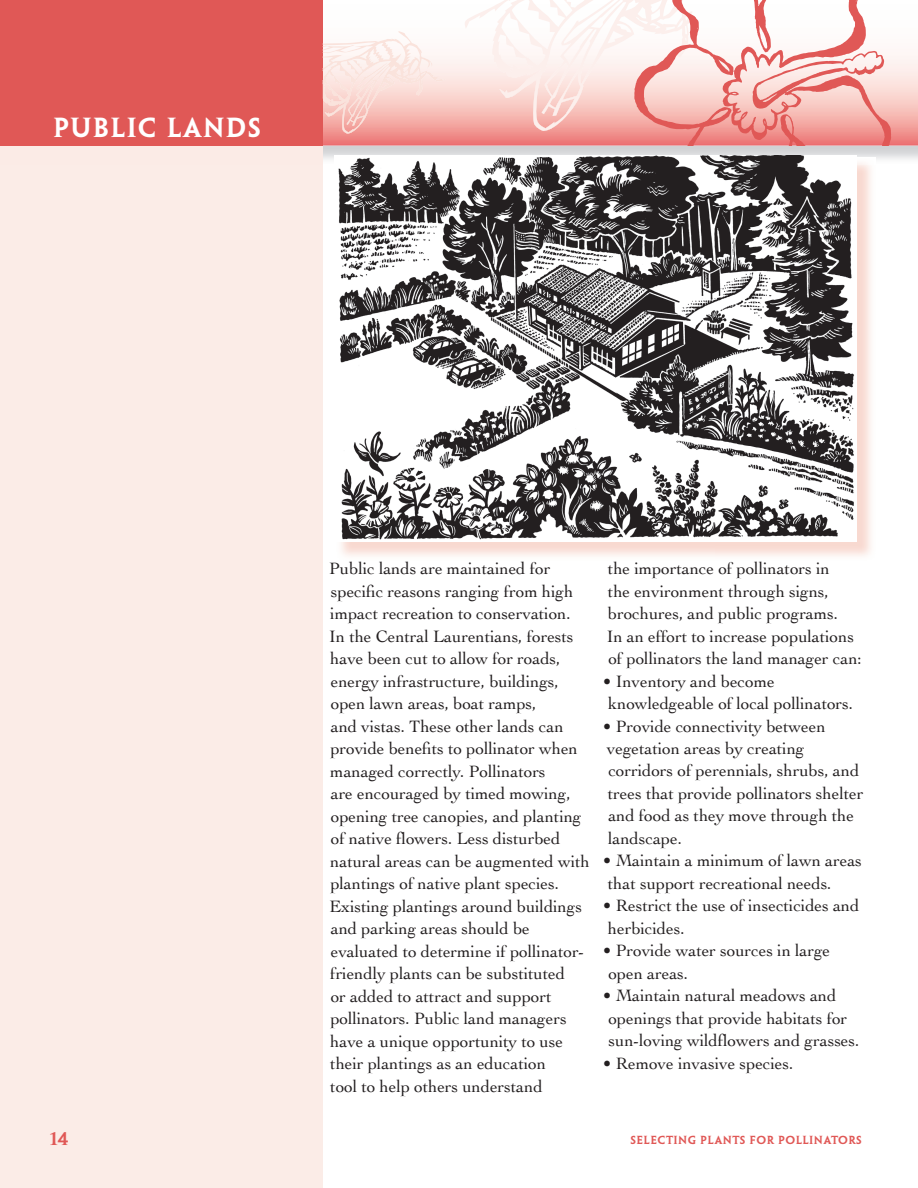
<style>
.page{position:relative;width:918px;height:1188px;background:#fff}
.page>*{position:absolute;margin:0;border:0;box-sizing:border-box;transform-origin:0 0}
.t1{font:24.75px "Penumbra MM 585 1000";letter-spacing:.05em;color:#fff}
.t2{font:17.25px/22.5px "Cochin";letter-spacing:-.005em;color:#231f20}
.t3{font:16.5px "Penumbra MM 585 1000";color:#e05856}
.t4{font:10.5px "Penumbra MM 585 1000";letter-spacing:.04em;color:#e05856}
</style>
<div class="page">
<div style="left:0;top:144px;width:323px;height:1044px;background:#fbece7"></div>
<img style="left:323px;top:146px;width:595px;height:14px">
<svg style="left:445px;top:55px;width:19px;height:76px"></svg>
<div style="left:0;top:0;width:323px;height:145px;background:#e05856"></div>
<svg style="left:322px;top:31px;width:123px;height:103px"></svg>
<svg style="left:464px;top:0;width:427px;height:145px"></svg>
<img style="left:334px;top:156px;width:522px;height:384px">
<h1 class="t1" style="left:53px;top:113px;width:209px">PUBLIC LANDS</h1>
<p class="t2" style="left:329px;top:557px;width:262px">Public lands are maintained for specific reasons ranging from high impact recreation to conservation.<br>In the Central Laurentians, forests have been cut to allow for roads, energy infrastructure, buildings, open lawn areas, boat ramps,<br>and vistas. These other lands can provide benefits to pollinator when managed correctly. Pollinators<br>are encouraged by timed mowing, opening tree canopies, and planting of native flowers. Less disturbed natural areas can be augmented with plantings of native plant species.<br>Existing plantings around buildings and parking areas should be evaluated to determine if pollinator&shy;friendly plants can be substituted<br>or added to attract and support pollinators. Public land managers have a unique opportunity to use their plantings as an education<br>tool to help others understand</p>
<p class="t2" style="left:607px;top:556px;width:256px">the importance of pollinators in<br>the environment through signs, brochures, and public programs.<br>In an effort to increase populations of pollinators the land manager can:</p>
<p class="t2" style="left:603px;top:669px;width:252px">• Inventory and become knowledgeable of local pollinators.</p>
<p class="t2" style="left:603px;top:714px;width:262px">• Provide connectivity between vegetation areas by creating corridors of perennials, shrubs, and trees that provide pollinators shelter and food as they move through the landscape.</p>
<p class="t2" style="left:603px;top:849px;width:261px">• Maintain a minimum of lawn areas that support recreational needs.</p>
<p class="t2" style="left:603px;top:894px;width:258px">• Restrict the use of insecticides and herbicides.</p>
<p class="t2" style="left:608px;top:939px;width:223px;text-indent:-5px">• Provide water sources in large open areas.</p>
<p class="t2" style="left:608px;top:984px;width:253px;text-indent:-5px">• Maintain natural meadows and openings that provide habitats for sun-loving wildflowers and grasses.</p>
<p class="t2" style="left:603px;top:1051px;width:192px">• Remove invasive species.</p>
<p class="t3" style="left:50px;top:1129px;width:20px">14</p>
<p class="t4" style="left:630px;top:1134px;width:233px">SELECTING PLANTS FOR POLLINATORS</p>
</div>
